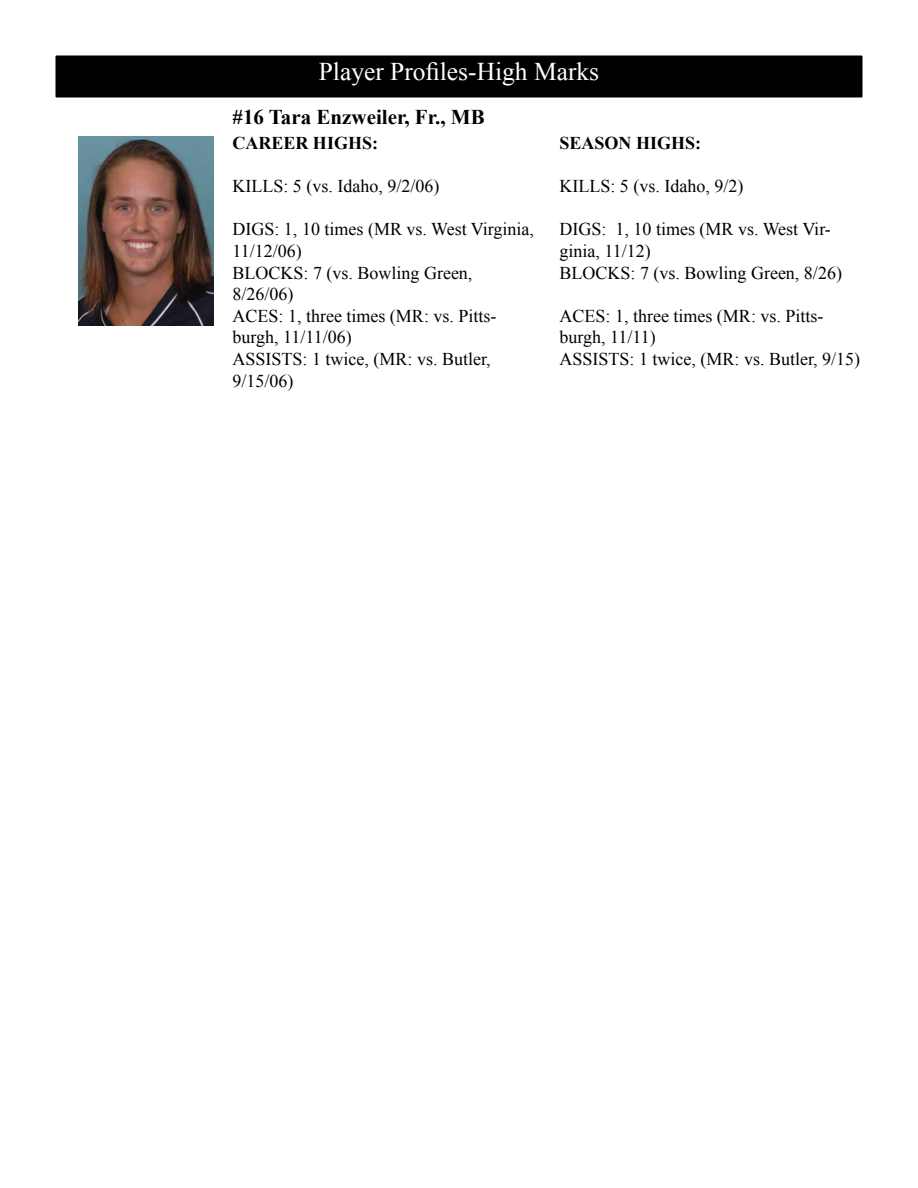
<style>
.page{position:relative;width:918px;height:1188px;background:#fff}
.page>*{position:absolute;margin:0;border:0;box-sizing:border-box;transform-origin:0 0}
.t1{font:25.5px "Times New Roman";color:#fff}
.t2{font:700 21px "Times New Roman";color:#000}
.t3{font:18px/21.6px "Times New Roman";color:#000}
.t4{font:700 18px "Times New Roman";color:#000}
</style>
<div class="page">
<div style="left:55px;top:55px;width:808px;height:43px;background:#000"></div>
<div style="left:54px;top:54px;width:810px;height:45px;border:2px solid #fff"></div>
<img style="left:79px;top:136px;width:135px;height:189px">
<h1 class="t1" style="left:319px;top:57px;width:282px">Player Profiles-High Marks</h1>
<p class="t2" style="left:232px;top:105px;width:236px">#16 TARA ENZWEILER, FR., MB</p>
<p class="t4" style="left:232px;top:133px;width:107px">CAREER HIGHS</p>
<p class="t4" style="left:372px;top:133px;width:7px">:</p>
<p class="t3" style="left:232px;top:175px;width:24px">Kills</p>
<p class="t3" style="left:283px;top:175px;width:157px">: 5 (vs. Idaho, 9/2/06)</p>
<p class="t3" style="left:232px;top:218px;width:303px">Digs : 1, 10 times (MR vs. West Virginia,<br>11/12/06)<br>Blocks</p>
<p class="t4" style="left:560px;top:133px;width:103px">SEASON HIGHS</p>
<p class="t4" style="left:695px;top:133px;width:7px">:</p>
<p class="t3" style="left:560px;top:175px;width:24px">Kills</p>
<p class="t3" style="left:610px;top:175px;width:134px">: 5 (vs. Idaho, 9/2)</p>
<p class="t3" style="left:560px;top:218px;width:273px">Digs : 1, 10 times (MR vs. West Vir&shy;ginia, 11/12)<br>Blocks</p>
<p class="t3" style="left:304px;top:262px;width:170px">: 7 (vs. Bowling Green,</p>
<p class="t3" style="left:631px;top:262px;width:213px">: 7 (vs. Bowling Green, 8/26)</p>
<p class="t3" style="left:232px;top:283px;width:63px">8/26/06)<br>Aces</p>
<p class="t3" style="left:232px;top:305px;width:266px;text-indent:46px">: 1, three times (MR: vs. Pitts&shy;burgh, 11/11/06)<br>Assists</p>
<p class="t3" style="left:303px;top:348px;width:190px">: 1 twice, (MR: vs. Butler,</p>
<p class="t3" style="left:232px;top:370px;width:63px">9/15/06)</p>
<p class="t3" style="left:560px;top:305px;width:266px;text-indent:46px">: 1, three times (MR: vs. Pitts&shy;burgh, 11/11)<br>Assists</p>
<p class="t3" style="left:560px;top:305px;width:25px">Aces</p>
<p class="t3" style="left:630px;top:348px;width:232px">: 1 twice, (MR: vs. Butler, 9/15)</p>
</div>
